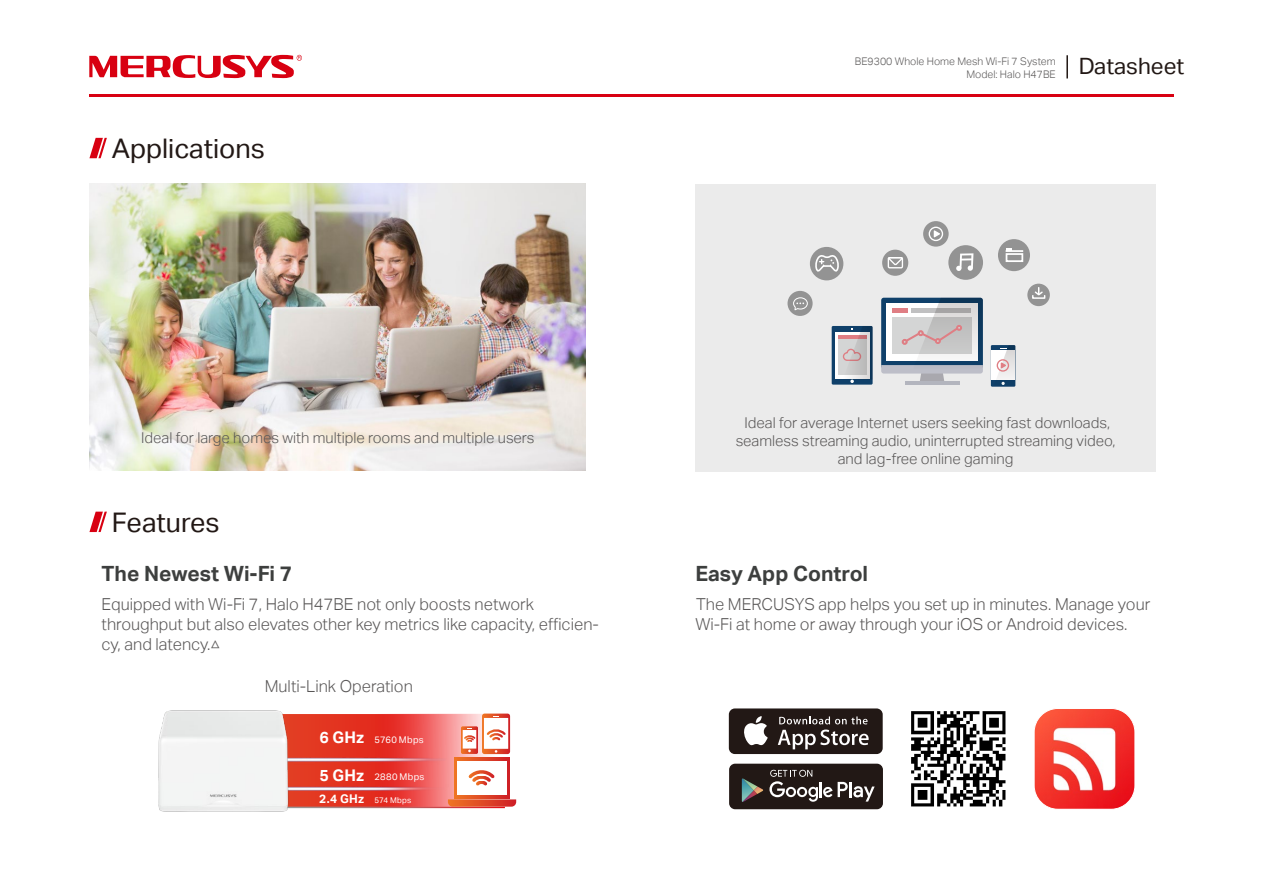
<style>
.page{position:relative;width:1263px;height:893px;background:#fff}
.page>*{position:absolute;margin:0;border:0;box-sizing:border-box;transform-origin:0 0}
.t1{font:27px "TP Link Aktiv Regular";color:#221815}
.t2{font:21px "TP Link Aktiv Bold";color:#3d3f3e}
.t3{font:16.5px/19.8px "TP Link Aktiv Light";color:#595757}
.t4{font:15px/18px "TP Link Aktiv Light";color:#595757;text-align:center}
.t5{font:12px "TP Link Aktiv Bold";color:#fff}
.t6{font:10.5px "TP Link Aktiv Light";color:#595757}
.t7{font:9.3px "TP Link Aktiv Regular";letter-spacing:.03em;color:#fff}
.t8{font:7.95px "TP Link Aktiv Regular";letter-spacing:.03em;color:#fff}
.s1{font-family:"TP Link Aktiv Bold";font-size:16.05px}
</style>
<div class="page">
<svg style="left:89px;top:55px;width:213px;height:23px"></svg>
<hr style="left:89px;top:94px;width:1085px;height:2px;background:#d80011">
<svg style="left:89px;top:138px;width:18px;height:20px"></svg>
<div style="left:695px;top:184px;width:461px;height:287px;background:#ebebeb"></div>
<img style="left:89px;top:184px;width:496px;height:286px">
<div style="left:948px;top:245px;width:35px;height:35px;background:#939393;border-radius:50%"></div>
<svg style="left:923px;top:221px;width:26px;height:26px"></svg>
<div style="left:787px;top:291px;width:26px;height:25px;background:#939393;border-radius:50%"></div>
<div style="left:882px;top:250px;width:26px;height:26px;background:#939393;border-radius:50%"></div>
<svg style="left:956px;top:253px;width:17px;height:18px"></svg>
<div style="left:929px;top:227px;width:14px;height:14px;border:1px solid #fff;border-radius:50%"></div>
<svg style="left:933px;top:229px;width:9px;height:10px"></svg>
<div style="left:1027px;top:284px;width:23px;height:22px;background:#939393;border-radius:50%"></div>
<svg style="left:1034px;top:288px;width:9px;height:7px"></svg>
<div style="left:1032px;top:295px;width:13px;height:4px;border:1px solid #fff"></div>
<div style="left:810px;top:247px;width:33px;height:33px;background:#939393;border-radius:50%"></div>
<svg style="left:815px;top:255px;width:24px;height:17px"></svg>
<div style="left:888px;top:257px;width:15px;height:11px;border:1px solid #fff"></div>
<svg style="left:887px;top:257px;width:17px;height:10px"></svg>
<div style="left:998px;top:239px;width:32px;height:32px;background:#939393;border-radius:50%"></div>
<div style="left:1006px;top:253px;width:17px;height:9px;border:2px solid #fff"></div>
<svg style="left:1005px;top:248px;width:18px;height:4px"></svg>
<svg style="left:793px;top:297px;width:15px;height:14px"></svg>
<hr style="left:905px;top:381px;width:54px;height:4px;background:#b3b5be">
<svg style="left:881px;top:298px;width:102px;height:85px"></svg>
<div style="left:832px;top:326px;width:41px;height:59px;background:#0f406a"></div>
<div style="left:835px;top:332px;width:34px;height:46px;background:#fff"></div>
<hr style="left:838px;top:335px;width:28px;height:4px;background:#df7e84">
<div style="left:838px;top:339px;width:28px;height:36px;background:#d4d5d5"></div>
<div style="left:991px;top:345px;width:24px;height:42px;background:#0f406a"></div>
<div style="left:991px;top:350px;width:24px;height:30px;background:#fff"></div>
<svg style="left:993px;top:345px;width:22px;height:42px"></svg>
<svg style="left:842px;top:326px;width:31px;height:57px"></svg>
<div style="left:997px;top:359px;width:12px;height:13px;border:1px solid #df7e84;border-radius:50%"></div>
<svg style="left:89px;top:512px;width:18px;height:20px"></svg>
<hr style="left:1066px;top:55px;width:2px;height:23px;background:#221815">
<img style="left:1034px;top:710px;width:101px;height:99px">
<div style="left:1034px;top:708px;width:101px;height:101px;border:1px solid #fff;border-radius:24px"></div>
<img style="left:911px;top:711px;width:95px;height:96px">
<div style="left:729px;top:708px;width:154px;height:46px;background:#221815;border-radius:6px"></div>
<svg style="left:744px;top:716px;width:24px;height:29px"></svg>
<svg style="left:778px;top:716px;width:91px;height:33px"></svg>
<div style="left:729px;top:764px;width:154px;height:45px;background:#221815;border-radius:6px"></div>
<svg style="left:742px;top:778px;width:21px;height:24px"></svg>
<svg style="left:769px;top:770px;width:106px;height:32px"></svg>
<svg style="left:296px;top:807px;width:209px;height:1px"></svg>
<div style="left:269px;top:714px;width:235px;height:93px;background:#e33420"></div>
<img style="left:296px;top:758px;width:79px;height:33px">
<img style="left:158px;top:710px;width:138px;height:102px">
<svg style="left:375px;top:713px;width:141px;height:94px"></svg>
<h1 class="t1" style="left:112px;top:133px;width:155px">Applications</h1>
<p class="t6" style="left:855px;top:55px;width:202px">BE9300 Whole Home Mesh Wi-Fi 7 System</p>
<p class="t6" style="left:966px;top:68px;width:219px">Model: Halo H47BE <sup>Datasheet</sup></p>
<p class="t4" style="left:141px;top:428px;width:395px">Ideal for large homes with multiple rooms and multiple users</p>
<h1 class="t1" style="left:112px;top:506px;width:109px">Features</h1>
<p class="t2" style="left:102px;top:562px;width:192px">The Newest Wi-Fi 7</p>
<p class="t3" style="left:102px;top:594px;width:499px">Equipped with Wi-Fi 7, Halo H47BE not only boosts network throughput but also elevates other key metrics like capacity, efficien&shy;cy, and latency.△</p>
<p class="t3" style="left:265px;top:676px;width:150px">Multi-Link Operation</p>
<p class="t7" style="left:319px;top:734px;width:106px"><span class="s1">6 GHz</span> 5760 Mbps</p>
<p class="t7" style="left:319px;top:771px;width:107px"><span class="s1">5 GHz</span> 2880 Mbps</p>
<p class="t5" style="left:319px;top:791px;width:46px">2.4 GHz</p>
<p class="t8" style="left:374px;top:795px;width:39px">574 Mbps</p>
<p class="t4" style="left:736px;top:413px;width:381px">Ideal for average Internet users seeking fast downloads, seamless streaming audio, uninterrupted streaming video, and lag-free online gaming</p>
<p class="t2" style="left:695px;top:562px;width:174px">Easy App Control</p>
<p class="t3" style="left:695px;top:594px;width:456px">The MERCUSYS app helps you set up in minutes. Manage your<br>Wi-Fi at home or away through your iOS or Android devices.</p>
</div>
